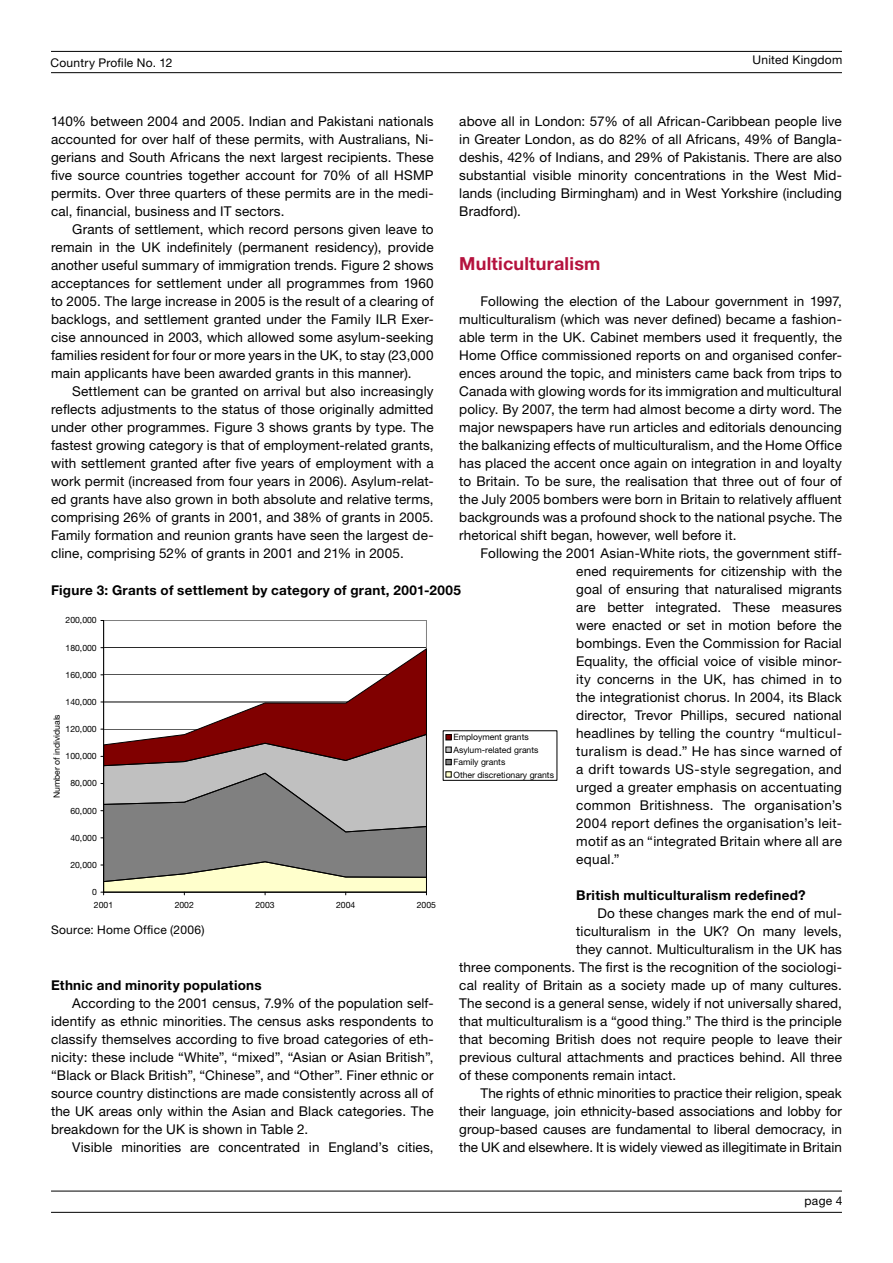
<style>
.page{position:relative;width:893px;height:1263px;background:#fff}
.page>*{position:absolute;margin:0;border:0;box-sizing:border-box;transform-origin:0 0}
.t1{font:700 18px "Helvetica Neue LT Pro";letter-spacing:.015em;color:#b5123e}
.t2{font:13.5px/18px "Helvetica Neue LT Pro";letter-spacing:.01em;color:#000;text-align:justify}
.t3{font:700 13.5px "Helvetica Neue LT Pro";letter-spacing:.02em;color:#000}
.t4{font:12px "Helvetica Neue LT Pro";letter-spacing:.02em;color:#000}
.t5{font:8.7px/12.5px "Helvetica Neue LT Pro";color:#000}
</style>
<div class="page">
<hr style="left:51px;top:51px;width:791px;height:1px;background:#000">
<hr style="left:51px;top:72px;width:791px;height:1px;background:#000">
<hr style="left:51px;top:1191px;width:791px;height:1px;background:#000">
<hr style="left:51px;top:1212px;width:791px;height:1px;background:#000">
<hr style="left:103px;top:620px;width:1px;height:272px;background:#000">
<svg style="left:101px;top:647px;width:326px;height:248px"></svg>
<svg style="left:446px;top:734px;width:6px;height:6px"></svg>
<svg style="left:446px;top:747px;width:6px;height:6px"></svg>
<svg style="left:446px;top:759px;width:6px;height:6px"></svg>
<svg style="left:446px;top:771px;width:6px;height:6px"></svg>
<p class="t4" style="left:51px;top:56px;width:123px">Country Profile No. 12</p>
<p class="t4" style="left:752px;top:53px;width:91px">United Kingdom</p>
<p class="t2" style="left:459px;top:112px;width:384px">above all in London: 57% of all African-Caribbean people live in Greater London, as do 82% of all Africans, 49% of Bangla&shy;deshis, 42% of Indians, and 29% of Pakistanis. There are also substantial visible minority concentrations in the West Mid&shy;lands (including Birmingham) and in West Yorkshire (including Bradford).</p>
<h1 class="t1" style="left:459px;top:252px;width:143px">Multiculturalism</h1>
<p class="t2" style="left:459px;top:292px;width:384px;text-indent:21px">Following the election of the Labour government in 1997, multiculturalism (which was never defined) became a fashion&shy;able term in the UK. Cabinet members used it frequently, the Home Office commissioned reports on and organised confer&shy;ences around the topic, and ministers came back from trips to Canada with glowing words for its immigration and multicultural policy. By 2007, the term had almost become a dirty word. The major newspapers have run articles and editorials denouncing the balkanizing effects of multiculturalism, and the Home Office has placed the accent once again on integration in and loyalty to Britain. To be sure, the realisation that three out of four of the July 2005 bombers were born in Britain to relatively affluent backgrounds was a profound shock to the national psyche. The rhetorical shift began, however, well before it.</p>
<p class="t2" style="left:576px;top:544px;width:267px;text-indent:-96px">Following the 2001 Asian-White riots, the government stiff&shy;ened requirements for citizenship with the goal of ensuring that naturalised migrants are better integrated. These measures were enacted or set in motion before the bombings. Even the Commission for Racial Equality, the official voice of visible minor&shy;ity concerns in the UK, has chimed in to the integrationist chorus. In 2004, its Black director, Trevor Phillips, secured national headlines by telling the country “multicul&shy;turalism is dead.” He has since warned of a drift towards US-style segregation, and urged a greater emphasis on accentuating common Britishness. The organisation’s 2004 report defines the organisation’s leit&shy;motif as an “integrated Britain where all are equal.”</p>
<p class="t3" style="left:576px;top:887px;width:231px">British multiculturalism redefined?</p>
<p class="t2" style="left:598px;top:904px;width:246px">Do these changes mark the end of mul-</p>
<p class="t2" style="left:576px;top:922px;width:267px">ticulturalism in the UK? On many levels,</p>
<p class="t2" style="left:576px;top:940px;width:267px">they cannot. Multiculturalism in the UK has</p>
<p class="t2" style="left:459px;top:958px;width:384px">three components. The first is the recognition of the sociologi-</p>
<p class="t2" style="left:459px;top:976px;width:384px">cal reality of Britain as a society made up of many cultures.</p>
<p class="t2" style="left:459px;top:994px;width:384px">The second is a general sense, widely if not universally shared,</p>
<p class="t2" style="left:459px;top:1012px;width:384px">that multiculturalism is a “good thing.” The third is the principle</p>
<p class="t2" style="left:459px;top:1030px;width:384px">that becoming British does not require people to leave their</p>
<p class="t2" style="left:459px;top:1048px;width:384px">previous cultural attachments and practices behind. All three</p>
<p class="t2" style="left:459px;top:1066px;width:219px">of these components remain intact.</p>
<p class="t2" style="left:480px;top:1084px;width:363px">The rights of ethnic minorities to practice their religion, speak</p>
<p class="t2" style="left:459px;top:1102px;width:384px">their language, join ethnicity-based associations and lobby for</p>
<p class="t2" style="left:459px;top:1120px;width:384px">group-based causes are fundamental to liberal democracy, in</p>
<p class="t2" style="left:459px;top:1138px;width:384px">the UK and elsewhere. It is widely viewed as illegitimate in Britain</p>
<p class="t2" style="left:51px;top:112px;width:384px">140% between 2004 and 2005. Indian and Pakistani nationals accounted for over half of these permits, with Australians, Ni&shy;gerians and South Africans the next largest recipients. These five source countries together account for 70% of all HSMP permits. Over three quarters of these permits are in the medi&shy;cal, financial, business and IT sectors.</p>
<p class="t2" style="left:51px;top:220px;width:384px;text-indent:21px">Grants of settlement, which record persons given leave to remain in the UK indefinitely (permanent residency), provide another useful summary of immigration trends. Figure 2 shows acceptances for settlement under all programmes from 1960 to 2005. The large increase in 2005 is the result of a clearing of backlogs, and settlement granted under the Family ILR Exer&shy;cise announced in 2003, which allowed some asylum-seeking families resident for four or more years in the UK, to stay (23,000 main applicants have been awarded grants in this manner).</p>
<p class="t2" style="left:51px;top:382px;width:384px;text-indent:21px">Settlement can be granted on arrival but also increasingly reflects adjustments to the status of those originally admitted under other programmes. Figure 3 shows grants by type. The fastest growing category is that of employment-related grants, with settlement granted after five years of employment with a work permit (increased from four years in 2006). Asylum-relat&shy;ed grants have also grown in both absolute and relative terms, comprising 26% of grants in 2001, and 38% of grants in 2005.<br>Family formation and reunion grants have seen the largest de&shy;cline, comprising 52% of grants in 2001 and 21% in 2005.</p>
<p class="t3" style="left:51px;top:582px;width:411px">Figure 3: Grants of settlement by category of grant, 2001-2005</p>
<p class="t5" style="left:66px;top:615px;width:33px">200,000</p>
<p class="t5" style="left:66px;top:642px;width:33px">180,000</p>
<p class="t5" style="left:66px;top:669px;width:33px">160,000</p>
<p class="t5" style="left:66px;top:696px;width:33px">140,000</p>
<p class="t5" style="left:51px;top:798px;width:86px;rotate:-90deg">Number of individuals</p>
<p class="t5" style="left:66px;top:723px;width:33px">120,000</p>
<p class="t5" style="left:453px;top:732px;width:102px">Employment grants<br>Asylum-related grants<br>Family grants<br>Other discretionary grants</p>
<p class="t5" style="left:66px;top:751px;width:33px">100,000</p>
<p class="t5" style="left:70px;top:778px;width:28px">80,000</p>
<p class="t5" style="left:70px;top:805px;width:28px">60,000</p>
<p class="t5" style="left:70px;top:832px;width:28px">40,000</p>
<p class="t5" style="left:70px;top:859px;width:28px">20,000</p>
<p class="t5" style="left:92px;top:886px;width:6px">0</p>
<p class="t5" style="left:94px;top:899px;width:21px">2001</p>
<p class="t5" style="left:175px;top:899px;width:21px">2002</p>
<p class="t5" style="left:255px;top:899px;width:21px">2003</p>
<p class="t5" style="left:336px;top:899px;width:21px">2004</p>
<p class="t5" style="left:417px;top:899px;width:21px">2005</p>
<p class="t4" style="left:51px;top:922px;width:155px">Source: Home Office (2006)</p>
<p class="t3" style="left:51px;top:977px;width:212px">Ethnic and minority populations</p>
<p class="t2" style="left:51px;top:994px;width:384px;text-indent:21px">According to the 2001 census, 7.9% of the population self&shy;identify as ethnic minorities. The census asks respondents to classify themselves according to five broad categories of eth&shy;nicity: these include “White”, “mixed”, “Asian or Asian British”, “Black or Black British”, “Chinese”, and “Other”. Finer ethnic or source country distinctions are made consistently across all of the UK areas only within the Asian and Black categories. The breakdown for the UK is shown in Table 2.</p>
<p class="t2" style="left:72px;top:1138px;width:363px">Visible minorities are concentrated in England’s cities,</p>
<p class="t4" style="left:805px;top:1194px;width:29px">page</p>
</div>
